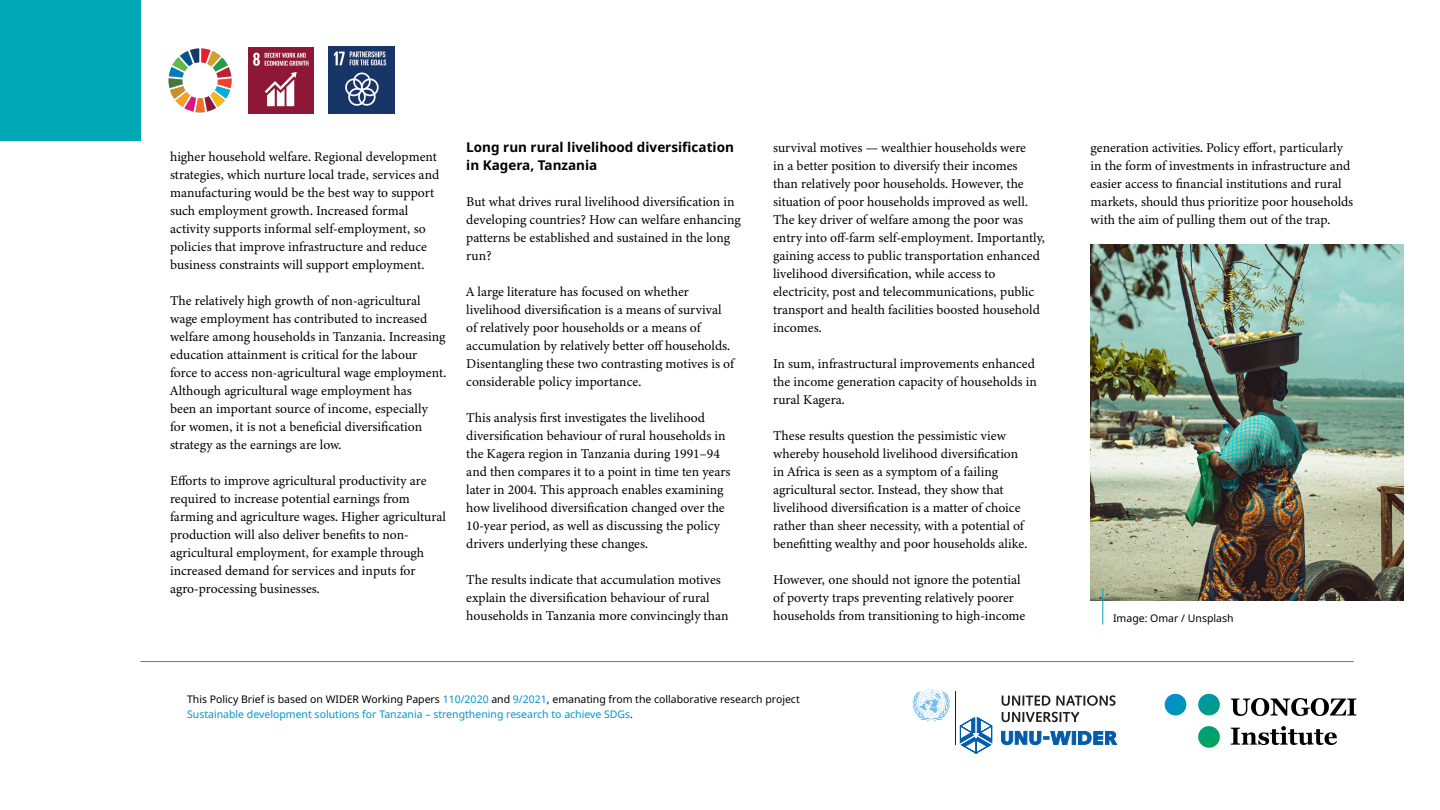
<style>
.page{position:relative;width:1440px;height:810px;background:#fff}
.page>*{position:absolute;margin:0;border:0;box-sizing:border-box;transform-origin:0 0}
.Bodytext___Minion_Va{font:13.5px/18px "Minion Variable Concept";color:#000}
.Title__bodytext{font:700 13.5px/18px "Noto Sans";color:#000}
.small_text___Noto_Sa{font:10.5px/15px "Noto Sans";color:#000}
.s1{color:#0095c8}
</style>
<div class="page">
<img style="left:1091px;top:244px;width:312px;height:357px">
<svg style="left:1165px;top:694px;width:21px;height:21px"></svg>
<div style="left:1198px;top:694px;width:22px;height:21px;background:linear-gradient(to right,#0499a5,#009c8a);border-radius:11px"></div>
<svg style="left:1198px;top:726px;width:22px;height:22px"></svg>
<svg style="left:1231px;top:698px;width:125px;height:18px"></svg>
<svg style="left:1231px;top:726px;width:106px;height:19px"></svg>
<div style="left:0;top:1px;width:141px;height:140px;background:#00a7b5"></div>
<hr style="left:141px;top:661px;width:1213px;height:1px;background:#00a7b5">
<hr style="left:955px;top:691px;width:1px;height:54px;background:#231f20">
<svg style="left:913px;top:690px;width:37px;height:31px"></svg>
<svg style="left:959px;top:695px;width:158px;height:59px"></svg>
<hr style="left:1102px;top:589px;width:1px;height:36px;background:#00a7b5">
<img style="left:168px;top:48px;width:64px;height:65px">
<img style="left:248px;top:47px;width:66px;height:66px">
<img style="left:329px;top:47px;width:66px;height:66px">
<p class="Bodytext___Minion_Va" style="left:170px;top:148px;width:271px">higher household welfare. Regional development strategies, which nurture local trade, services and manufacturing would be the best way to support such employment growth. Increased formal activity supports informal self-employment, so policies that improve infrastructure and reduce business constraints will support employment.</p>
<p class="Bodytext___Minion_Va" style="left:170px;top:292px;width:278px">The relatively high growth of non-agricultural wage employment has contributed to increased welfare among households in Tanzania. Increasing education attainment is critical for the labour force to access non-agricultural wage employment.<br>Although agricultural wage employment has<br>been an important source of income, especially for women, it is not a beneficial diversification strategy as the earnings are low.</p>
<p class="Bodytext___Minion_Va" style="left:170px;top:472px;width:277px">Efforts to improve agricultural productivity are required to increase potential earnings from farming and agriculture wages. Higher agricultural production will also deliver benefits to non&shy;agricultural employment, for example through increased demand for services and inputs for agro-processing businesses.</p>
<p class="Title__bodytext" style="left:466px;top:139px;width:269px">Long run rural livelihood diversification in Kagera, Tanzania</p>
<p class="Bodytext___Minion_Va" style="left:466px;top:193px;width:276px">But what drives rural livelihood diversification in developing countries? How can welfare enhancing patterns be established and sustained in the long run?</p>
<p class="Bodytext___Minion_Va" style="left:466px;top:283px;width:269px">A large literature has focused on whether livelihood diversification is a means of survival of relatively poor households or a means of accumulation by relatively better off households.<br>Disentangling these two contrasting motives is of considerable policy importance.</p>
<p class="Bodytext___Minion_Va" style="left:466px;top:409px;width:266px">This analysis first investigates the livelihood diversification behaviour of rural households in the Kagera region in Tanzania during 1991–94 and then compares it to a point in time ten years later in 2004. This approach enables examining how livelihood diversification changed over the 10-year period, as well as discussing the policy drivers underlying these changes.</p>
<p class="Bodytext___Minion_Va" style="left:466px;top:571px;width:264px">The results indicate that accumulation motives explain the diversification behaviour of rural households in Tanzania more convincingly than</p>
<p class="Bodytext___Minion_Va" style="left:773px;top:139px;width:273px">survival motives — wealthier households were<br>in a better position to diversify their incomes than relatively poor households. However, the situation of poor households improved as well.<br>The key driver of welfare among the poor was entry into off-farm self-employment. Importantly, gaining access to public transportation enhanced livelihood diversification, while access to electricity, post and telecommunications, public transport and health facilities boosted household incomes.</p>
<p class="Bodytext___Minion_Va" style="left:773px;top:355px;width:265px">In sum, infrastructural improvements enhanced the income generation capacity of households in rural Kagera.</p>
<p class="Bodytext___Minion_Va" style="left:773px;top:427px;width:256px">These results question the pessimistic view whereby household livelihood diversification in Africa is seen as a symptom of a failing agricultural sector. Instead, they show that livelihood diversification is a matter of choice rather than sheer necessity, with a potential of benefitting wealthy and poor households alike.</p>
<p class="Bodytext___Minion_Va" style="left:773px;top:571px;width:254px">However, one should not ignore the potential of poverty traps preventing relatively poorer households from transitioning to high-income</p>
<p class="small_text___Noto_Sa" style="left:187px;top:692px;width:614px">This Policy Brief is based on WIDER Working Papers <span class="s1">110/2020</span> and <span class="s1">9/2021</span>, emanating from the collaborative research project<br><span class="s1">Sustainable development solutions for Tanzania – strengthening research to achieve SDGs</span>.</p>
<p class="Bodytext___Minion_Va" style="left:1091px;top:139px;width:264px">generation activities. Policy effort, particularly in the form of investments in infrastructure and easier access to financial institutions and rural markets, should thus prioritize poor households with the aim of pulling them out of the trap.</p>
<p class="small_text___Noto_Sa" style="left:1113px;top:611px;width:122px">Image: Omar / Unsplash</p>
</div>
